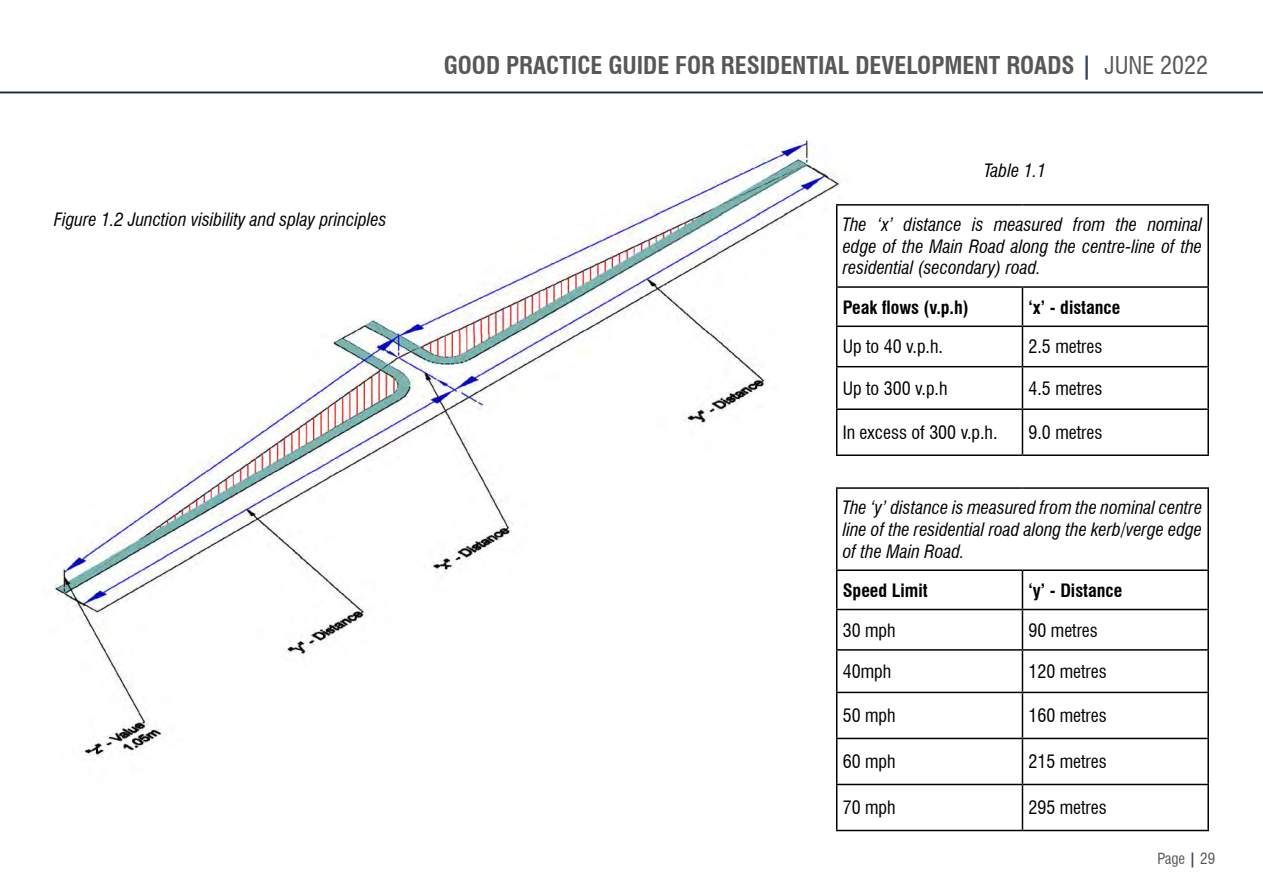
<style>
.page{position:relative;width:1263px;height:893px;background:#fff}
.page>*{position:absolute;margin:0;border:0;box-sizing:border-box;transform-origin:0 0}
.t1{font:700 condensed 24px "Swiss 721 BT";color:#575756}
.t2{font:italic condensed 18px/21.6px "Swiss 721 BT";color:#000;text-align:justify}
.t3{font:condensed 18px "Swiss 721 BT";color:#000}
.t4{font:700 condensed 18px "Swiss 721 BT";color:#000}
.t5{font:condensed 15px "Swiss 721 BT";color:#575756}
.s1{color:#37475c}
.s2{font-weight:400}
.s3{font-weight:700;color:#37475c}
</style>
<div class="page">
<hr style="left:0;top:92px;width:1263px;height:1px;background:#13293d">
<img style="left:54px;top:137px;width:867px;height:695px">
<hr style="left:836px;top:204px;width:186px;height:2px;background:#000">
<hr style="left:836px;top:206px;width:1px;height:80px;background:#000">
<hr style="left:1022px;top:204px;width:187px;height:2px;background:#000">
<hr style="left:1207px;top:206px;width:2px;height:80px;background:#000">
<hr style="left:836px;top:286px;width:186px;height:2px;background:#000">
<hr style="left:836px;top:288px;width:1px;height:38px;background:#000">
<hr style="left:1022px;top:286px;width:187px;height:2px;background:#000">
<hr style="left:1022px;top:288px;width:1px;height:38px;background:#000">
<hr style="left:1207px;top:288px;width:2px;height:38px;background:#000">
<hr style="left:836px;top:326px;width:186px;height:1px;background:#000">
<hr style="left:836px;top:327px;width:1px;height:39px;background:#000">
<hr style="left:1022px;top:326px;width:187px;height:1px;background:#000">
<hr style="left:1022px;top:327px;width:1px;height:39px;background:#000">
<hr style="left:1207px;top:327px;width:2px;height:39px;background:#000">
<hr style="left:836px;top:366px;width:186px;height:1px;background:#000">
<hr style="left:836px;top:367px;width:1px;height:41px;background:#000">
<hr style="left:1022px;top:366px;width:187px;height:1px;background:#000">
<hr style="left:1022px;top:367px;width:1px;height:41px;background:#000">
<hr style="left:1207px;top:367px;width:2px;height:41px;background:#000">
<hr style="left:836px;top:408px;width:186px;height:2px;background:#000">
<hr style="left:836px;top:410px;width:1px;height:44px;background:#000">
<hr style="left:1022px;top:408px;width:187px;height:2px;background:#000">
<hr style="left:1022px;top:410px;width:1px;height:44px;background:#000">
<hr style="left:1207px;top:410px;width:2px;height:44px;background:#000">
<hr style="left:836px;top:454px;width:186px;height:2px;background:#000">
<hr style="left:1022px;top:454px;width:187px;height:2px;background:#000">
<hr style="left:836px;top:487px;width:186px;height:2px;background:#000">
<hr style="left:836px;top:489px;width:1px;height:80px;background:#000">
<hr style="left:1022px;top:487px;width:187px;height:2px;background:#000">
<hr style="left:1207px;top:489px;width:2px;height:80px;background:#000">
<hr style="left:836px;top:569px;width:186px;height:2px;background:#000">
<hr style="left:836px;top:571px;width:1px;height:38px;background:#000">
<hr style="left:1022px;top:569px;width:187px;height:2px;background:#000">
<hr style="left:1022px;top:571px;width:1px;height:38px;background:#000">
<hr style="left:1207px;top:571px;width:2px;height:38px;background:#000">
<hr style="left:836px;top:609px;width:186px;height:1px;background:#000">
<hr style="left:836px;top:610px;width:1px;height:39px;background:#000">
<hr style="left:1022px;top:609px;width:187px;height:1px;background:#000">
<hr style="left:1022px;top:610px;width:1px;height:39px;background:#000">
<hr style="left:1207px;top:610px;width:2px;height:39px;background:#000">
<hr style="left:836px;top:649px;width:186px;height:2px;background:#000">
<hr style="left:836px;top:651px;width:1px;height:41px;background:#000">
<hr style="left:1022px;top:649px;width:187px;height:2px;background:#000">
<hr style="left:1022px;top:651px;width:1px;height:41px;background:#000">
<hr style="left:1207px;top:651px;width:2px;height:41px;background:#000">
<hr style="left:836px;top:692px;width:186px;height:1px;background:#000">
<hr style="left:836px;top:693px;width:1px;height:45px;background:#000">
<hr style="left:1022px;top:692px;width:187px;height:1px;background:#000">
<hr style="left:1022px;top:693px;width:1px;height:45px;background:#000">
<hr style="left:1207px;top:693px;width:2px;height:45px;background:#000">
<hr style="left:836px;top:738px;width:186px;height:1px;background:#000">
<hr style="left:836px;top:739px;width:1px;height:45px;background:#000">
<hr style="left:1022px;top:738px;width:187px;height:1px;background:#000">
<hr style="left:1022px;top:739px;width:1px;height:45px;background:#000">
<hr style="left:1207px;top:739px;width:2px;height:45px;background:#000">
<hr style="left:836px;top:784px;width:186px;height:1px;background:#000">
<hr style="left:836px;top:785px;width:1px;height:45px;background:#000">
<hr style="left:1022px;top:784px;width:187px;height:1px;background:#000">
<hr style="left:1022px;top:785px;width:1px;height:45px;background:#000">
<hr style="left:1207px;top:785px;width:2px;height:45px;background:#000">
<hr style="left:836px;top:830px;width:186px;height:1px;background:#000">
<hr style="left:1022px;top:830px;width:187px;height:1px;background:#000">
<h1 class="t1" style="left:444px;top:50px;width:766px">GOOD PRACTICE GUIDE FOR RESIDENTIAL DEVELOPMENT ROADS <span class="s1">|</span> <span class="s2">JUNE 2022</span></h1>
<p class="t2" style="left:984px;top:160px;width:63px">Table 1.1</p>
<p class="t2" style="left:54px;top:209px;width:334px">Figure 1.2 Junction visibility and splay principles</p>
<p class="t2" style="left:843px;top:214px;width:361px">The ‘x’ distance is measured from the nominal edge of the Main Road along the centre-line of the residential (secondary) road.</p>
<p class="t4" style="left:843px;top:296px;width:128px">Peak flows (v.p.h)</p>
<p class="t4" style="left:1028px;top:296px;width:93px">‘x’ - distance</p>
<p class="t3" style="left:843px;top:336px;width:102px">Up to 40 v.p.h.</p>
<p class="t3" style="left:1028px;top:336px;width:75px">2.5 metres</p>
<p class="t3" style="left:843px;top:377px;width:106px">Up to 300 v.p.h</p>
<p class="t3" style="left:1028px;top:377px;width:75px">4.5 metres</p>
<p class="t3" style="left:843px;top:422px;width:156px">In excess of 300 v.p.h.</p>
<p class="t3" style="left:1028px;top:422px;width:75px">9.0 metres</p>
<p class="t2" style="left:843px;top:497px;width:361px">The ‘y’ distance is measured from the nominal centre line of the residential road along the kerb/verge edge of the Main Road.</p>
<p class="t4" style="left:843px;top:579px;width:86px">Speed Limit</p>
<p class="t4" style="left:1028px;top:579px;width:95px">‘y’ - Distance</p>
<p class="t3" style="left:843px;top:619px;width:54px">30 mph</p>
<p class="t3" style="left:1028px;top:619px;width:71px">90 metres</p>
<p class="t3" style="left:843px;top:661px;width:50px">40mph</p>
<p class="t3" style="left:1028px;top:661px;width:80px">120 metres</p>
<p class="t3" style="left:843px;top:705px;width:54px">50 mph</p>
<p class="t3" style="left:1028px;top:705px;width:80px">160 metres</p>
<p class="t3" style="left:843px;top:751px;width:54px">60 mph</p>
<p class="t3" style="left:1028px;top:751px;width:80px">215 metres</p>
<p class="t3" style="left:843px;top:797px;width:54px">70 mph</p>
<p class="t3" style="left:1028px;top:797px;width:80px">295 metres</p>
<p class="t5" style="left:1157px;top:849px;width:59px">Page <span class="s3">|</span> 29</p>
</div>
